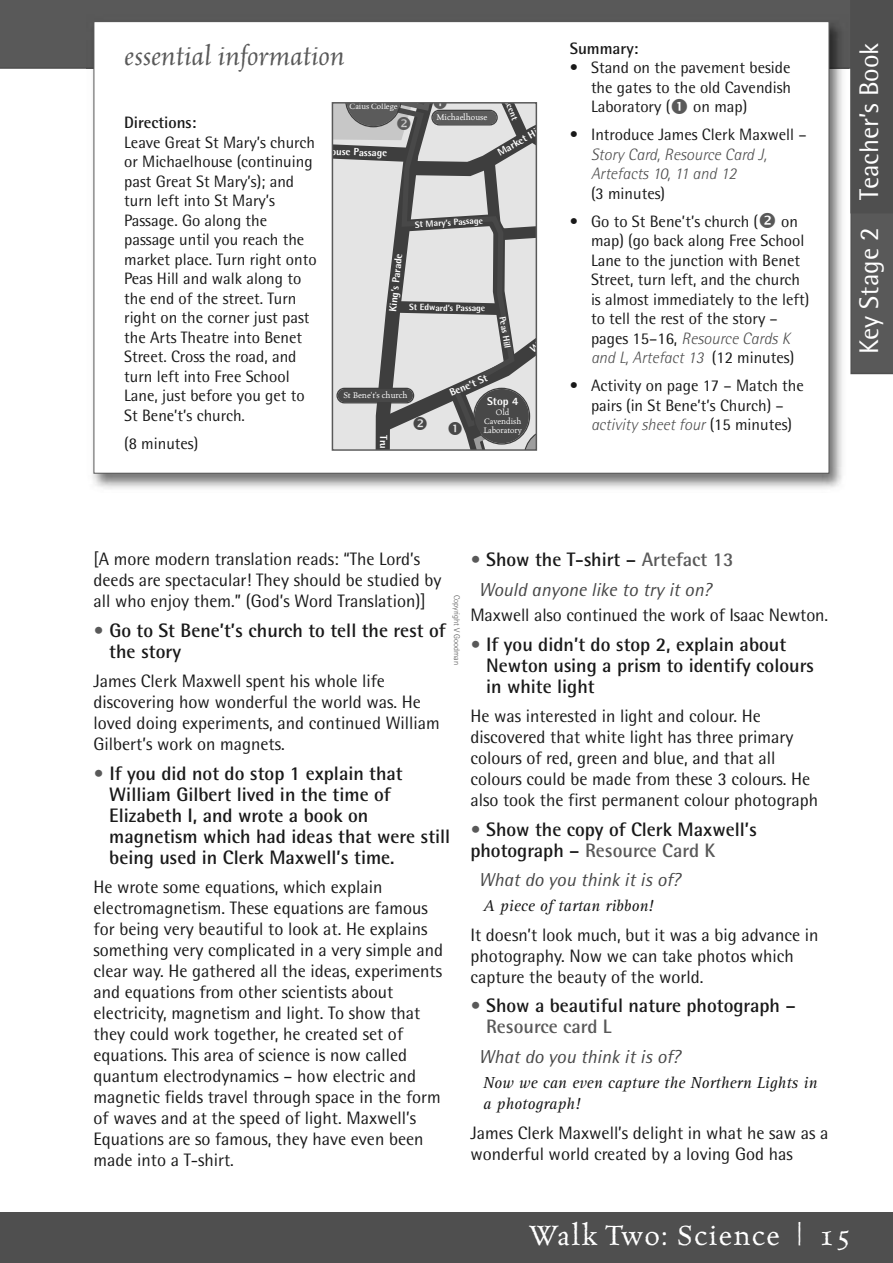
<style>
.page{position:relative;width:893px;height:1263px;background:#fff}
.page>*{position:absolute;margin:0;border:0;box-sizing:border-box;transform-origin:0 0}
.t1{font:31.5px "Celestia Antiqua";letter-spacing:.05em;color:#fff}
.t2{font:italic 29.7px "Celestia";color:#595959}
.t3{font:27px "Rotis Semi Sans";color:#fff}
.t4{font:700 19.5px/21px "Rotis Semi Sans";color:#191919}
.t5{font:italic 18.75px "Rotis Semi Sans";color:#474747}
.t6{font:18px/21px "Rotis Semi Sans";color:#191919}
.t7{font:16.5px/19.5px "Rotis Semi Sans";color:#191919}
.t8{font:italic 16.5px/21px "Rotis Serif";color:#191919}
.t9{font:italic 300 16.5px/19.5px "Rotis Semi Sans";color:#4f4f4f}
.t10{font:700 16.5px "Rotis Semi Sans";color:#191919}
.t11{font:800 11.25px "Rotis Semi Sans";color:#fff}
.t12{font:800 10.35px "Rotis Semi Sans";color:#fff}
.t13{font:9.3px "Celestia Antiqua";color:#fff}
.t14{font:800 9px "Rotis Semi Sans";letter-spacing:-.005em;color:#fff}
.t15{font:9px/9px "Celestia Antiqua";color:#fff;text-align:center}
.t16{font:300 8.25px "Rotis Semi Sans";color:#4f4f4f}
.s1{font-weight:300;font-style:italic;color:#4f4f4f}
.s2{color:#595959}
</style>
<div class="page">
<div style="left:0;top:1212px;width:893px;height:51px;background:#4f4f4f"></div>
<div style="left:0;top:0;width:893px;height:68px;background:#595959"></div>
<hr style="left:0;top:67px;width:893px;height:2px;background:#4f4f4f">
<img style="left:92px;top:24px;width:750px;height:465px">
<div style="left:94px;top:22px;width:735px;height:451px;background:#fff"></div>
<svg style="left:850px;top:69px;width:43px;height:305px;background:#555"></svg>
<svg style="left:333px;top:102px;width:205px;height:347px;background:#b1b1b1"></svg>
<h2 class="t2" style="left:124px;top:37px;width:222px">essential information</h2>
<p class="t10" style="left:570px;top:43px;width:70px">Summary:</p>
<p class="t7" style="left:591px;top:60px;width:202px;text-align:justify;text-indent:-21px">• Stand on the pavement beside the gates to the old Cavendish Laboratory (</p>
<p class="t7" style="left:693px;top:99px;width:56px">on map)</p>
<p class="t7" style="left:570px;top:127px;width:238px">• Introduce James Clerk Maxwell –</p>
<p class="t9" style="left:591px;top:146px;width:177px">Story Card, Resource Card J,<br>Artefacts 10, 11 and 12</p>
<p class="t7" style="left:591px;top:185px;width:76px">(3 minutes)</p>
<p class="t7" style="left:570px;top:213px;width:190px">• Go to St Bene’t’s church (</p>
<p class="t14" style="left:510px;top:100px;width:21px;rotate:67deg">scent</p>
<p class="t15" style="left:350px;top:101px;width:50px">Caius College</p>
<p class="t13" style="left:436px;top:111px;width:53px">Michaelhouse</p>
<p class="t10" style="left:124px;top:117px;width:74px">Directions:</p>
<p class="t7" style="left:124px;top:134px;width:194px">Leave Great St Mary’s church or Michaelhouse (continuing past Great St Mary’s); and turn left into St Mary’s<br>Passage. Go along the passage until you reach the market place. Turn right onto<br>Peas Hill and walk along to the end of the street. Turn right on the corner just past the Arts Theatre into Benet<br>Street. Cross the road, and turn left into Free School<br>Lane, just before you get to<br>St Bene’t’s church.</p>
<p class="t7" style="left:124px;top:435px;width:76px">(8 minutes)</p>
<p class="t12" style="left:497px;top:150px;width:49px;rotate:-30deg">Market Hil</p>
<p class="t12" style="left:331px;top:147px;width:58px;rotate:2deg">ouse Passage</p>
<p class="t14" style="left:415px;top:221px;width:70px;rotate:-3deg">St Mary’s Passage</p>
<p class="t7" style="left:591px;top:213px;width:220px;text-indent:190px">on map) (go back along Free School<br>Lane to the junction with Benet<br>Street, turn left, and the church is almost immediately to the left) to tell the rest of the story – pages 15–16, <span class="s1">Resource Cards K and L, Artefact 13</span> (12 minutes)</p>
<p class="t7" style="left:570px;top:378px;width:236px;text-align:center">• Activity on page 17 – Match the pairs (in St Bene’t’s Church) – <span class="s1">activity sheet four</span> (15 minutes)</p>
<p class="t12" style="left:389px;top:311px;width:60px;rotate:-84deg">King’s Parade</p>
<p class="t14" style="left:409px;top:304px;width:78px">St Edward’s Passage</p>
<p class="t14" style="left:506px;top:316px;width:34px;rotate:81deg">Peas Hill</p>
<p class="t12" style="left:449px;top:389px;width:42px;rotate:-23deg">Bene’t St</p>
<p class="t13" style="left:344px;top:389px;width:66px">St Bene’t’s church</p>
<p class="t11" style="left:487px;top:397px;width:33px">Stop 4</p>
<p class="t15" style="left:483px;top:407px;width:40px">Old<br>Cavendish<br>Laboratory</p>
<p class="t12" style="left:387px;top:435px;width:16px;rotate:90deg">Tru</p>
<h3 class="t3" style="left:859px;top:354px;width:313px;rotate:-90deg">Key Stage 2 Teacher’s Book</h3>
<p class="t6" style="left:94px;top:550px;width:349px">[A more modern translation reads: “The Lord’s deeds are spectacular! They should be studied by all who enjoy them.” (God’s Word Translation)]</p>
<p class="t4" style="left:109px;top:622px;width:338px;text-indent:-16px"><span class="s2">•</span> Go to St Bene’t’s church to tell the rest of the story</p>
<p class="t6" style="left:94px;top:672px;width:348px">James Clerk Maxwell spent his whole life discovering how wonderful the world was. He loved doing experiments, and continued William Gilbert’s work on magnets.</p>
<p class="t4" style="left:109px;top:765px;width:343px;text-indent:-16px"><span class="s2">•</span> If you did not do stop 1 explain that William Gilbert lived in the time of Elizabeth I, and wrote a book on magnetism which had ideas that were still being used in Clerk Maxwell’s time.</p>
<p class="t6" style="left:94px;top:878px;width:351px">He wrote some equations, which explain electromagnetism. These equations are famous for being very beautiful to look at. He explains something very complicated in a very simple and clear way. He gathered all the ideas, experiments and equations from other scientists about electricity, magnetism and light. To show that they could work together, he created set of equations. This area of science is now called quantum electrodynamics – how electric and magnetic fields travel through space in the form of waves and at the speed of light. Maxwell’s Equations are so famous, they have even been made into a T-shirt.</p>
<p class="t16" style="left:460px;top:595px;width:71px;rotate:90deg">Copyright V Goodman</p>
<p class="t4" style="left:470px;top:551px;width:265px"><span class="s2">•</span> Show the T-shirt – <span class="s2">Artefact 13</span></p>
<p class="t5" style="left:479px;top:583px;width:234px">Would anyone like to try it on?</p>
<p class="t6" style="left:470px;top:606px;width:359px">Maxwell also continued the work of Isaac Newton.</p>
<p class="t4" style="left:486px;top:635px;width:329px;text-indent:-16px"><span class="s2">•</span> If you didn’t do stop 2, explain about<br>Newton using a prism to identify colours in white light</p>
<p class="t6" style="left:470px;top:707px;width:349px">He was interested in light and colour. He discovered that white light has three primary colours of red, green and blue, and that all colours could be made from these 3 colours. He also took the first permanent colour photograph</p>
<p class="t4" style="left:470px;top:820px;width:288px"><span class="s2">•</span> Show the copy of Clerk Maxwell’s photograph – <span class="s2">Resource Card K</span></p>
<p class="t5" style="left:479px;top:873px;width:203px">What do you think it is of?</p>
<p class="t8" style="left:483px;top:897px;width:172px">A piece of tartan ribbon!</p>
<p class="t6" style="left:470px;top:926px;width:350px">It doesn’t look much, but it was a big advance in photography. Now we can take photos which capture the beauty of the world.</p>
<p class="t4" style="left:486px;top:997px;width:311px;text-indent:-16px"><span class="s2">•</span> Show a beautiful nature photograph –<br><span class="s2">Resource card L</span></p>
<p class="t5" style="left:479px;top:1050px;width:203px">What do you think it is of?</p>
<p class="t8" style="left:483px;top:1074px;width:336px">Now we can even capture the Northern Lights in a photograph!</p>
<p class="t6" style="left:470px;top:1124px;width:360px">James Clerk Maxwell’s delight in what he saw as a wonderful world created by a loving God has</p>
<h1 class="t1" style="left:529px;top:1215px;width:323px">Walk Two: Science | 15</h1>
</div>
